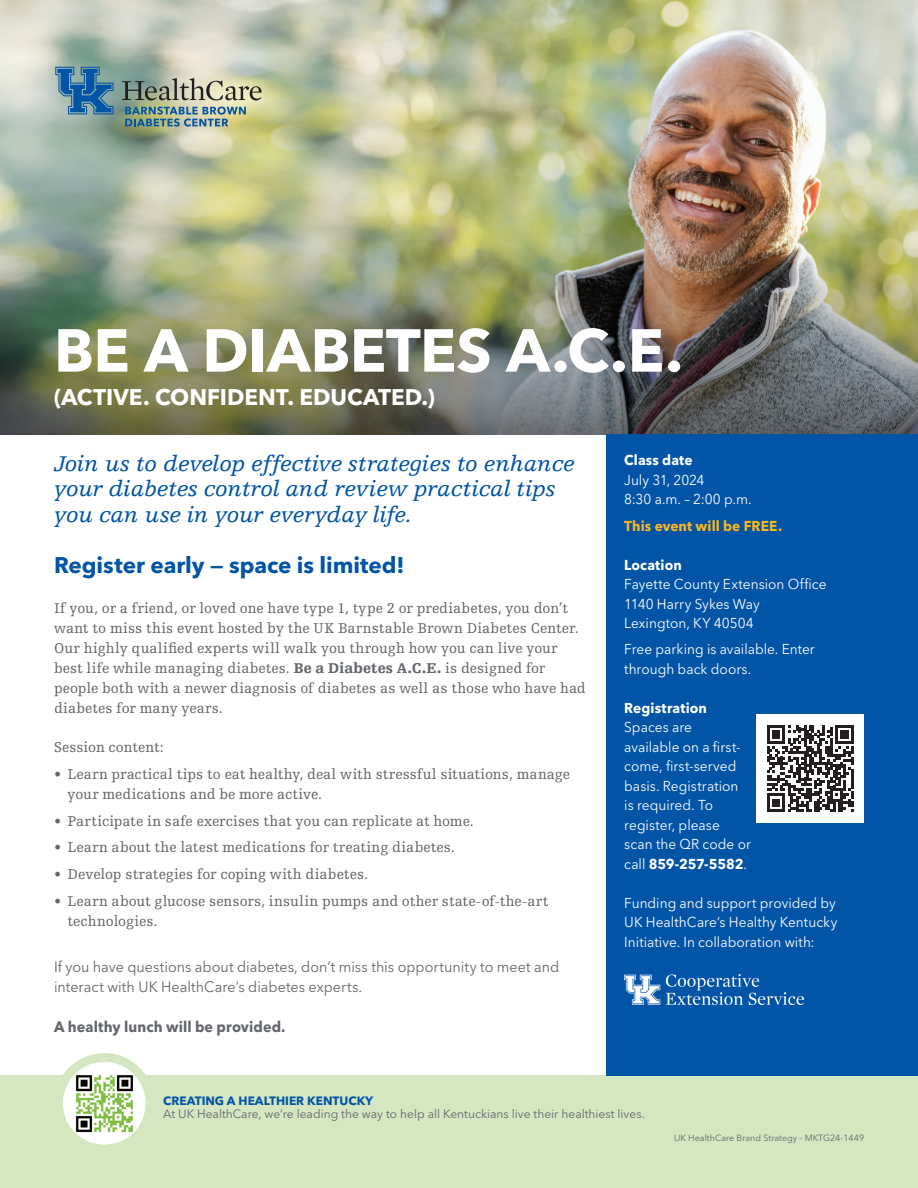
<style>
.page{position:relative;width:918px;height:1188px;background:#fff}
.page>*{position:absolute;margin:0;border:0;box-sizing:border-box;transform-origin:0 0}
.t1{font:700 60px "Avenir Next LT Pro";letter-spacing:-.005em;color:#fff}
.t2{font:italic 22.5px/25.5px "Egyptienne FLT Std";letter-spacing:-.005em;color:#0154a6}
.t3{font:700 22.5px "Avenir Next LT Pro";color:#0154a6}
.t4{font:700 22.5px "Avenir Next LT Pro";letter-spacing:-.005em;color:#fff}
.t5{font:15px/20px "Egyptienne FLT Std";letter-spacing:.005em;color:#63666a;scale:.96 1}
.t6{font:15px/20px "Avenir Next LT Pro";color:#63666a;scale:.96 1}
.t7{font:700 15px "Avenir Next LT Pro";letter-spacing:.005em;color:#63666a;scale:.96 1}
.t8{font:14.25px/19.5px "Avenir Next LT Pro";letter-spacing:.005em;color:#fff;scale:.96 1}
.t9{font:700 14.25px "Avenir Next LT Pro";letter-spacing:.01em;color:#fff;scale:.96 1}
.t10{font:700 14.25px "Avenir Next LT Pro";letter-spacing:.01em;color:#fcb61c;scale:.96 1}
.t11{font:12px "Avenir Next LT Pro";color:#63666a}
.t12{font:700 12px "Avenir Next LT Pro";color:#0154a6}
.t13{font:9px "Avenir Next LT Pro";color:#63666a}
.s1{font-weight:900}
.s2{font-weight:700}
</style>
<div class="page">
<div style="left:0;top:1076px;width:918px;height:112px;background:#d5e7c0"></div>
<div style="left:54px;top:1053px;width:101px;height:101px;background:#d5e7c0;border-radius:50%"></div>
<div style="left:63px;top:1062px;width:83px;height:83px;background:#fff;border-radius:50%"></div>
<img style="left:69px;top:1068px;width:70px;height:70px">
<img style="left:0;top:0;width:918px;height:245px">
<img style="left:0;top:245px;width:918px;height:189px">
<div style="left:606px;top:434px;width:312px;height:642px;background:#0154a6"></div>
<svg style="left:55px;top:67px;width:59px;height:47px;background:#4981a7"></svg>
<svg style="left:122px;top:78px;width:140px;height:22px;background:#9da18b"></svg>
<svg style="left:125px;top:107px;width:121px;height:20px;background:#809e97"></svg>
<img style="left:624px;top:974px;width:180px;height:31px">
<div style="left:756px;top:715px;width:108px;height:108px;background:#fff"></div>
<svg style="left:767px;top:725px;width:87px;height:87px"></svg>
<h1 class="t1" style="left:54px;top:314px;width:631px">BE A DIABETES A.C.E.</h1>
<h2 class="t4" style="left:54px;top:383px;width:382px">(ACTIVE. CONFIDENT. EDUCATED.)</h2>
<h2 class="t2" style="left:54px;top:451px;width:522px">Join us to develop effective strategies to enhance your diabetes control and review practical tips you can use in your everyday life.</h2>
<h2 class="t3" style="left:54px;top:551px;width:352px">Register early — space is limited!</h2>
<p class="t5" style="left:54px;top:598px;width:555px">If you, or a friend, or loved one have type 1, type 2 or prediabetes, you don’t want to miss this event hosted by the UK Barnstable Brown Diabetes Center.<br>Our highly qualified experts will walk you through how you can live your best life while managing diabetes. <span class="s1">Be a Diabetes A.C.E.</span> is designed for people both with a newer diagnosis of diabetes as well as those who have had diabetes for many years.</p>
<p class="t5" style="left:54px;top:738px;width:116px">Session content:</p>
<p class="t5" style="left:67px;top:764px;width:525px;text-indent:-13px">• Learn practical tips to eat healthy, deal with stressful situations, manage your medications and be more active.</p>
<p class="t5" style="left:54px;top:811px;width:439px">• Participate in safe exercises that you can replicate at home.</p>
<p class="t5" style="left:54px;top:838px;width:419px">• Learn about the latest medications for treating diabetes.</p>
<p class="t5" style="left:54px;top:865px;width:329px">• Develop strategies for coping with diabetes.</p>
<p class="t5" style="left:67px;top:891px;width:502px;text-indent:-13px">• Learn about glucose sensors, insulin pumps and other state-of-the-art technologies.</p>
<p class="t6" style="left:54px;top:957px;width:528px">If you have questions about diabetes, don’t miss this opportunity to meet and interact with UK HealthCare’s diabetes experts.</p>
<p class="t7" style="left:54px;top:1018px;width:243px">A healthy lunch will be provided.</p>
<p class="t9" style="left:624px;top:452px;width:73px">Class date</p>
<p class="t8" style="left:624px;top:470px;width:134px">July 31, 2024<br>8:30 a.m. – 2:00 p.m.</p>
<p class="t10" style="left:624px;top:517px;width:166px">This event will be FREE.</p>
<p class="t9" style="left:624px;top:556px;width:61px">Location</p>
<p class="t8" style="left:624px;top:574px;width:212px">Fayette County Extension Office<br>1140 Harry Sykes Way<br>Lexington, KY 40504</p>
<p class="t8" style="left:624px;top:640px;width:200px">Free parking is available. Enter through back doors.</p>
<p class="t9" style="left:624px;top:699px;width:88px">Registration</p>
<p class="t8" style="left:624px;top:718px;width:134px">Spaces are<br>available on a first&shy;come, first-served basis. Registration is required. To register, please scan the QR code or call <span class="s2">859-257-5582</span>.</p>
<p class="t8" style="left:624px;top:893px;width:224px;text-align:justify">Funding and support provided by UK HealthCare’s Healthy Kentucky Initiative. In collaboration with:</p>
<p class="t12" style="left:163px;top:1093px;width:212px">CREATING A HEALTHIER KENTUCKY</p>
<p class="t11" style="left:163px;top:1107px;width:483px">At UK HealthCare, we’re leading the way to help all Kentuckians live their healthiest lives.</p>
<p class="t13" style="left:674px;top:1132px;width:192px">UK HealthCare Brand Strategy - MKTG24-1449</p>
</div>
